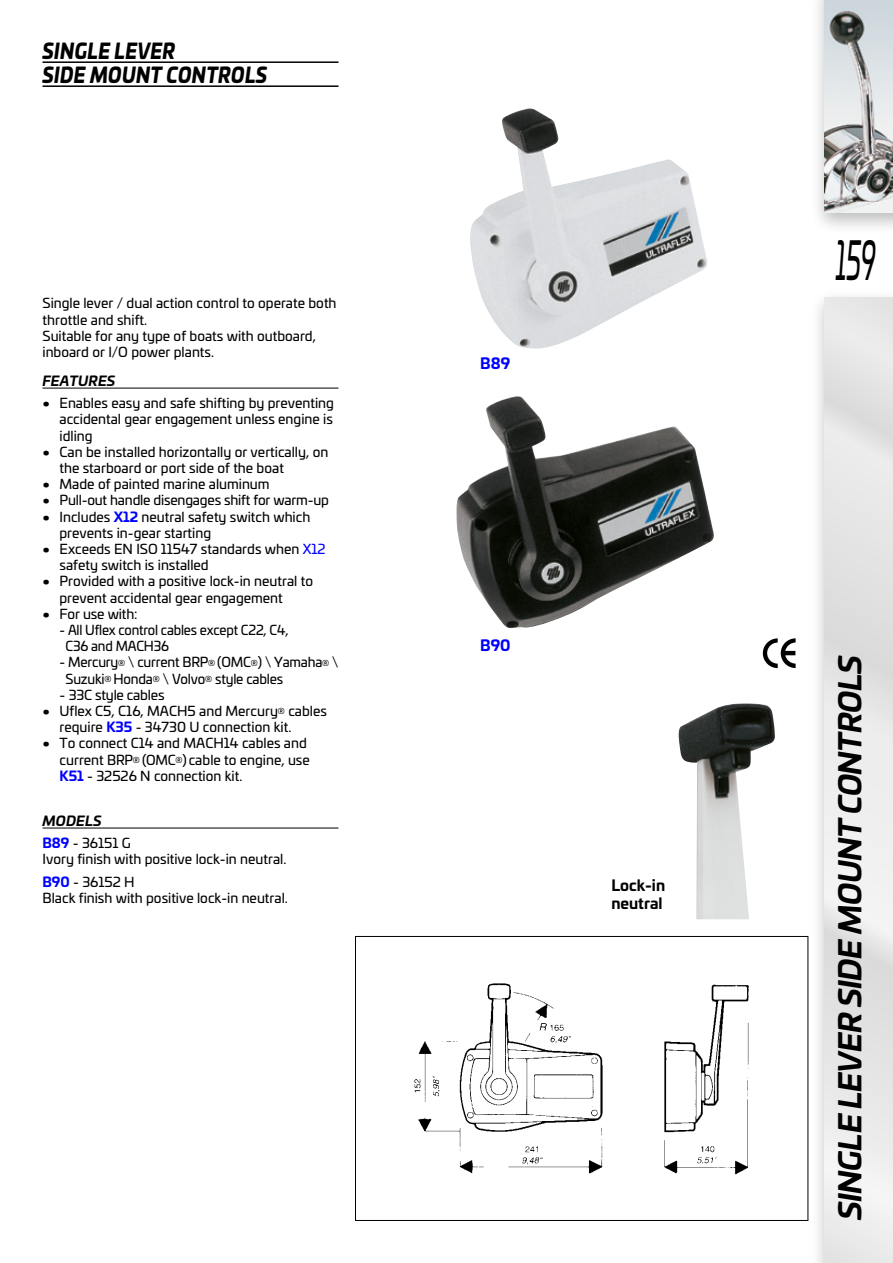
<style>
.page{position:relative;width:893px;height:1263px;background:#fff}
.page>*{position:absolute;margin:0;border:0;box-sizing:border-box;transform-origin:0 0}
.t1{font:italic 52.5px "Univia Pro";color:#000;scale:.46 1}
.t2{font:italic 700 30px "Univia Pro";letter-spacing:-.015em;color:#000}
.t3{font:italic 900 21px/24px "Univia Pro";letter-spacing:.02em;color:#000;scale:.85 1}
.t4{font:700 15px/18px "Univia Pro";color:#000}
.t5{font:700 15px "Univia Pro";color:#00f}
.t6{font:13.5px/16.2px "Univia Pro";color:#000}
.t7{font:13.5px/16.2px "Univia Pro";color:#000;scale:.96 1}
.t8{font:italic 700 13.5px "Univia Pro";letter-spacing:.01em;color:#000}
.s1{font-family:"Univia Pro Ultra"}
.s2{font-weight:700;color:#00f}
.s3{color:#00f}
.s4{font-size:8.1px}
.s5{font-weight:700;font-style:italic}
</style>
<div class="page">
<div style="left:810px;top:289px;width:83px;height:974px;background:#000;opacity:.26"></div>
<div style="left:825px;top:298px;width:68px;height:965px;background:linear-gradient(to right,#e8e8e7,#e8e8e7)"></div>
<div style="left:810px;top:0;width:83px;height:235px;background:#000;opacity:.26"></div>
<img style="left:825px;top:0;width:68px;height:213px">
<img style="left:456px;top:108px;width:258px;height:520px">
<svg style="left:763px;top:638px;width:33px;height:30px"></svg>
<img style="left:679px;top:703px;width:96px;height:216px">
<img style="left:414px;top:983px;width:335px;height:192px">
<div style="left:355px;top:936px;width:453px;height:285px;border:1px solid #000"></div>
<hr style="left:43px;top:388px;width:295px;height:1px;background:#000">
<hr style="left:43px;top:828px;width:295px;height:1px;background:#000">
<hr style="left:43px;top:61px;width:295px;height:2px;background:#000">
<hr style="left:43px;top:85px;width:295px;height:2px;background:#000">
<h3 class="t3" style="left:43px;top:38px;width:266px">SINGLE LEVER<br>SIDE MOUNT CONTROLS</h3>
<p class="t6" style="left:43px;top:295px;width:296px">Single lever / dual action control to operate both throttle and shift.<br>Suitable for any type of boats with outboard, inboard or I/O power plants.</p>
<p class="t8" style="left:43px;top:370px;width:74px">FEATURES</p>
<p class="t6" style="left:60px;top:394px;width:276px;text-align:justify;text-indent:-17px"><span class="s1">•</span> Enables easy and safe shifting by preventing accidental gear engagement unless engine is idling</p>
<p class="t6" style="left:60px;top:443px;width:270px;text-indent:-17px"><span class="s1">•</span> Can be installed horizontally or vertically, on the starboard or port side of the boat</p>
<p class="t6" style="left:43px;top:475px;width:229px"><span class="s1">•</span> Made of painted marine aluminum</p>
<p class="t6" style="left:43px;top:492px;width:288px"><span class="s1">•</span> Pull-out handle disengages shift for warm-up</p>
<p class="t6" style="left:60px;top:508px;width:252px;text-indent:-17px"><span class="s1">•</span> Includes <span class="s2">X12</span> neutral safety switch which prevents in-gear starting</p>
<p class="t6" style="left:60px;top:540px;width:268px;text-indent:-17px"><span class="s1">•</span> Exceeds EN ISO 11547 standards when <span class="s3">X12 </span>safety switch is installed</p>
<p class="t6" style="left:60px;top:573px;width:255px;text-indent:-17px"><span class="s1">•</span> Provided with a positive lock-in neutral to prevent accidental gear engagement</p>
<p class="t6" style="left:43px;top:605px;width:96px"><span class="s1">•</span> For use with:</p>
<p class="t7" style="left:66px;top:621px;width:234px;text-indent:-6px">- All Uflex control cables except C22, C4,<br>C36 and MACH36</p>
<p class="t6" style="left:66px;top:654px;width:274px;text-indent:-6px">- Mercury<span class="s4">®</span> \ current BRP<span class="s4">®</span> (OMC<span class="s4">®</span>) \ Yamaha<span class="s4">®</span> \<br>Suzuki<span class="s4">®</span> Honda<span class="s4">®</span> \ Volvo<span class="s4">®</span> style cables</p>
<p class="t6" style="left:60px;top:686px;width:106px">- 33C style cables</p>
<p class="t6" style="left:60px;top:702px;width:269px;text-indent:-17px"><span class="s1">•</span> Uflex C5, C16, MACH5 and Mercury<span class="s4">®</span> cables require <span class="s2">K35</span> - 34730 U connection kit.</p>
<p class="t6" style="left:60px;top:735px;width:252px;text-indent:-17px"><span class="s1">•</span> To connect C14 and MACH14 cables and current BRP<span class="s4">®</span> (OMC<span class="s4">®</span>) cable to engine, use<br><span class="s2">K51</span> - 32526 N connection kit.</p>
<p class="t6" style="left:43px;top:808px;width:90px;line-height:22.5px"><span class="s5">MODELS<br></span><span class="s2">B89</span> - 36151 G</p>
<p class="t6" style="left:43px;top:847px;width:245px;line-height:22.5px">Ivory finish with positive lock-in neutral.<br><span class="s2">B90</span> - 36152 H</p>
<p class="t6" style="left:43px;top:889px;width:247px">Black finish with positive lock-in neutral.</p>
<p class="t5" style="left:480px;top:351px;width:31px">B89</p>
<p class="t5" style="left:480px;top:634px;width:32px">B90</p>
<p class="t4" style="left:611px;top:876px;width:55px">Lock-in neutral</p>
<h1 class="t1" style="left:836px;top:221px;width:88px">159</h1>
<h2 class="t2" style="left:826px;top:1220px;width:567px;rotate:-90deg">SINGLE LEVER SIDE MOUNT CONTROLS</h2>
</div>
